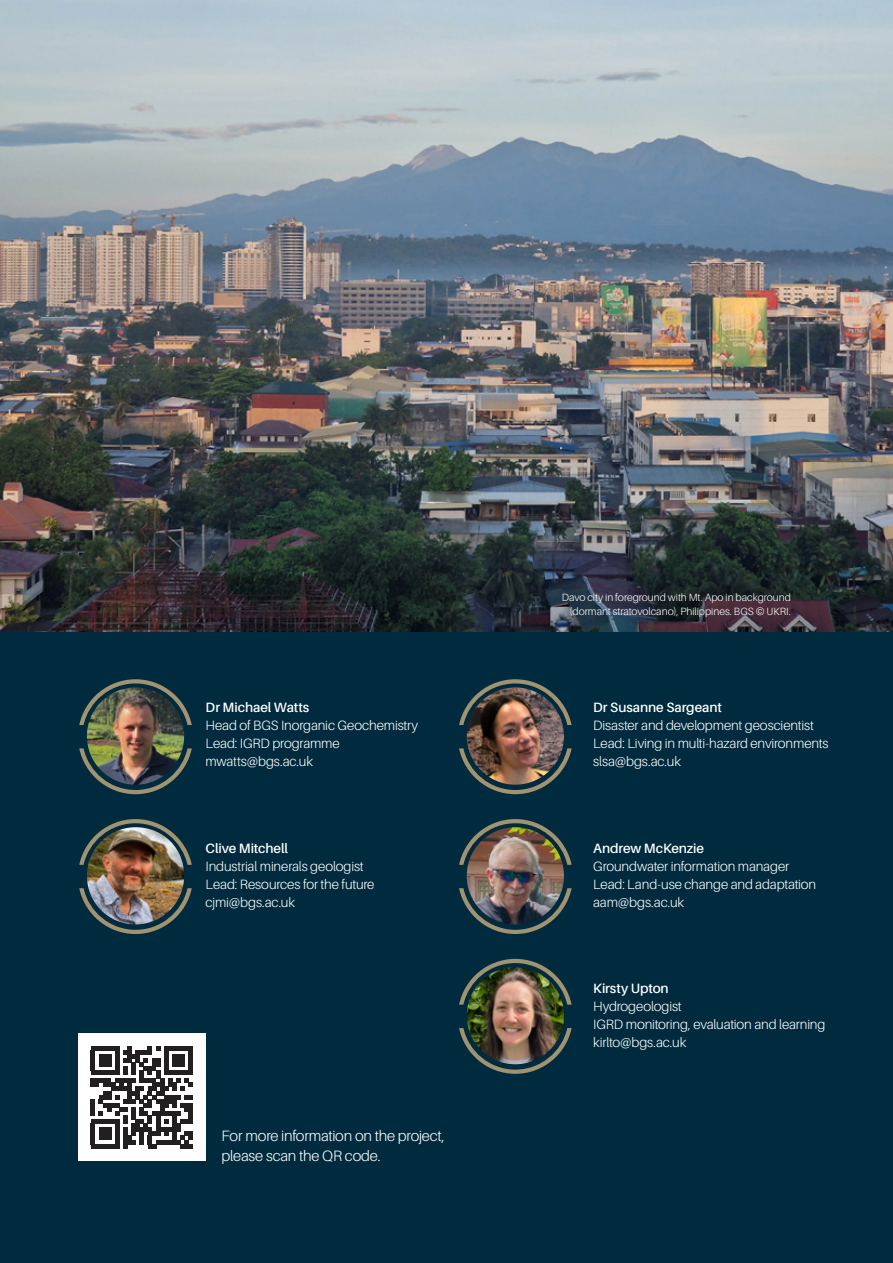
<style>
.page{position:relative;width:893px;height:1263px;background:#002b3e}
.page>*{position:absolute;margin:0;border:0;box-sizing:border-box;transform-origin:0 0}
.Body_text_-_White{font:300 15px/19.5px "Aileron";letter-spacing:-.01em;color:#fff}
.Body_text_-_White-2{font:300 13.5px/18px "Aileron";letter-spacing:-.01em;color:#fff}
.Body_text_-_White-3{font:300 10.5px/13.5px "Aileron";letter-spacing:-.005em;color:#fff;text-align:right}
.s1{font-weight:600}
</style>
<div class="page">
<img style="left:0;top:0;width:893px;height:631px">
<div style="left:78px;top:1033px;width:128px;height:128px;background:#fff"></div>
<svg style="left:91px;top:1046px;width:102px;height:102px"></svg>
<hr style="left:91px;top:1144px;width:28px;height:4px;background:#231f20">
<div style="left:99px;top:1128px;width:12px;height:12px;background:#231f20"></div>
<svg style="left:79px;top:819px;width:113px;height:46px"></svg>
<svg style="left:79px;top:888px;width:113px;height:46px"></svg>
<img style="left:87px;top:827px;width:97px;height:97px;border-radius:49px">
<svg style="left:79px;top:679px;width:113px;height:46px"></svg>
<svg style="left:79px;top:748px;width:113px;height:46px"></svg>
<img style="left:87px;top:687px;width:97px;height:98px;border-radius:49px">
<svg style="left:459px;top:819px;width:113px;height:46px"></svg>
<svg style="left:459px;top:888px;width:113px;height:46px"></svg>
<img style="left:467px;top:827px;width:97px;height:97px;border-radius:49px">
<svg style="left:459px;top:959px;width:113px;height:46px"></svg>
<svg style="left:459px;top:1028px;width:113px;height:46px"></svg>
<img style="left:467px;top:967px;width:97px;height:97px;border-radius:49px">
<svg style="left:459px;top:679px;width:113px;height:46px"></svg>
<svg style="left:459px;top:748px;width:113px;height:46px"></svg>
<img style="left:467px;top:687px;width:97px;height:98px;border-radius:49px">
<p class="Body_text_-_White-2" style="left:206px;top:699px;width:214px"><span class="s1">Dr Michael Watts<br></span>Head of BGS Inorganic Geochemistry<br>Lead: IGRD programme mwatts@bgs.ac.uk</p>
<p class="Body_text_-_White-3" style="left:562px;top:591px;width:231px">Davo city in foreground with Mt. Apo in background (dormant stratovolcano), Philippines. BGS © UKRI.</p>
<p class="Body_text_-_White-2" style="left:593px;top:699px;width:237px"><span class="s1">Dr Susanne Sargeant<br></span>Disaster and development geoscientist<br>Lead: Living in multi-hazard environments slsa@bgs.ac.uk</p>
<p class="Body_text_-_White-2" style="left:206px;top:839px;width:170px"><span class="s1">Clive Mitchell<br></span>Industrial minerals geologist<br>Lead: Resources for the future cjmi@bgs.ac.uk</p>
<p class="Body_text_-_White-2" style="left:593px;top:839px;width:225px"><span class="s1">Andrew McKenzie<br></span>Groundwater information manager<br>Lead: Land-use change and adaptation aam@bgs.ac.uk</p>
<p class="Body_text_-_White" style="left:221px;top:1126px;width:225px">For more information on the project, please scan the QR code.</p>
<p class="Body_text_-_White-2" style="left:593px;top:979px;width:234px"><span class="s1">Kirsty Upton<br></span>Hydrogeologist<br>IGRD monitoring, evaluation and learning kirlto@bgs.ac.uk</p>
</div>
